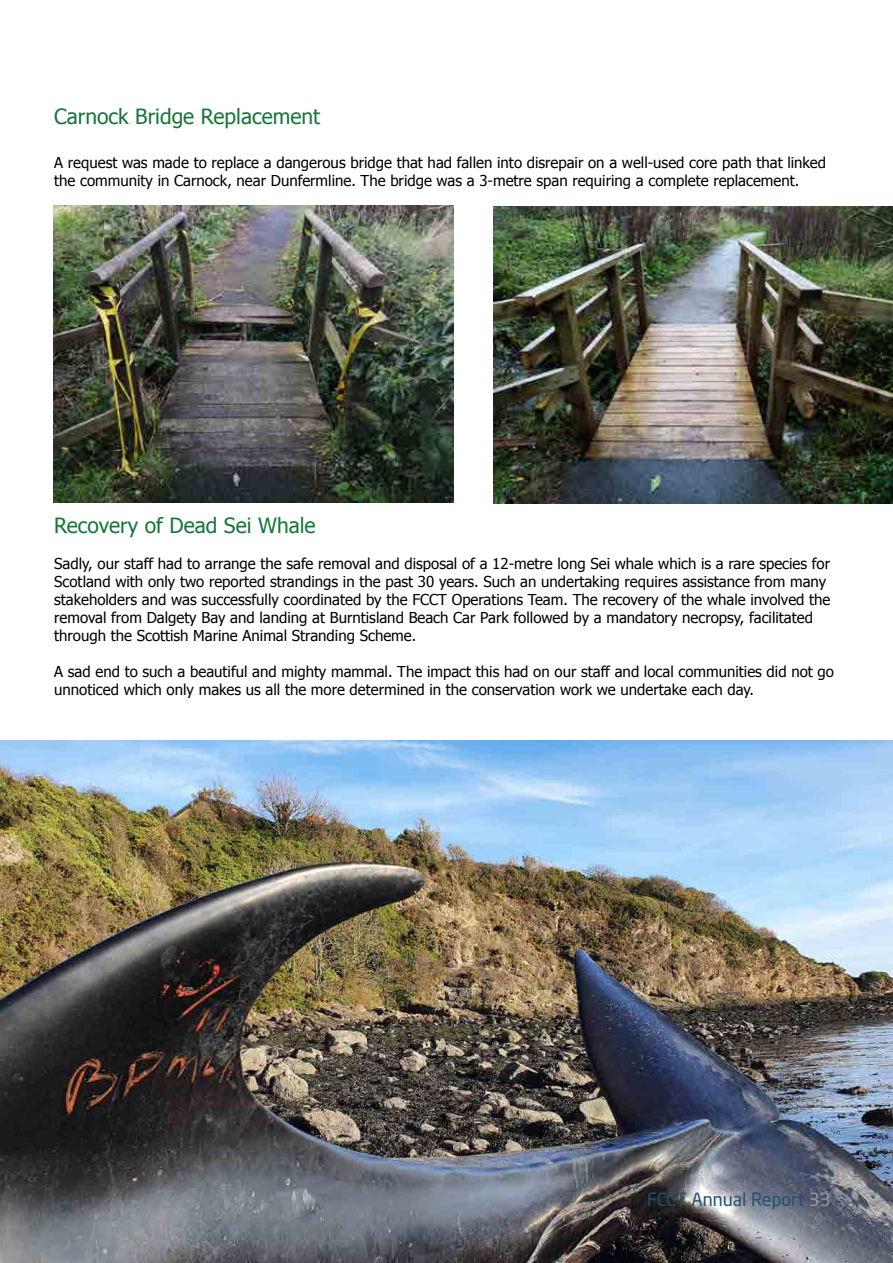
<style>
.page{position:relative;width:893px;height:1263px;background:#fff}
.page>*{position:absolute;margin:0;border:0;box-sizing:border-box;transform-origin:0 0}
.t1{font:21px "Tahoma";color:#17763a}
.t2{font:18px "Neo Sans W1 G";color:#205171}
.t3{font:15px/18px "Tahoma";color:#000}
.s1{color:#909bb1}
</style>
<div class="page">
<img style="left:0;top:741px;width:893px;height:522px">
<img style="left:493px;top:206px;width:400px;height:298px">
<img style="left:53px;top:205px;width:401px;height:298px">
<h1 class="t1" style="left:54px;top:103px;width:267px">Carnock Bridge Replacement</h1>
<p class="t3" style="left:54px;top:153px;width:773px">A request was made to replace a dangerous bridge that had fallen into disrepair on a well-used core path that linked the community in Carnock, near Dunfermline. The bridge was a 3-metre span requiring a complete replacement.</p>
<h1 class="t1" style="left:54px;top:511px;width:263px">Recovery of Dead Sei Whale</h1>
<p class="t3" style="left:54px;top:554px;width:778px">Sadly, our staff had to arrange the safe removal and disposal of a 12-metre long Sei whale which is a rare species for Scotland with only two reported strandings in the past 30 years. Such an undertaking requires assistance from many stakeholders and was successfully coordinated by the FCCT Operations Team. The recovery of the whale involved the removal from Dalgety Bay and landing at Burntisland Beach Car Park followed by a mandatory necropsy, facilitated through the Scottish Marine Animal Stranding Scheme.</p>
<p class="t3" style="left:54px;top:662px;width:781px">A sad end to such a beautiful and mighty mammal. The impact this had on our staff and local communities did not go unnoticed which only makes us all the more determined in the conservation work we undertake each day.</p>
<p class="t2" style="left:647px;top:1188px;width:185px">FCCT Annual Report <span class="s1">33</span></p>
</div>
